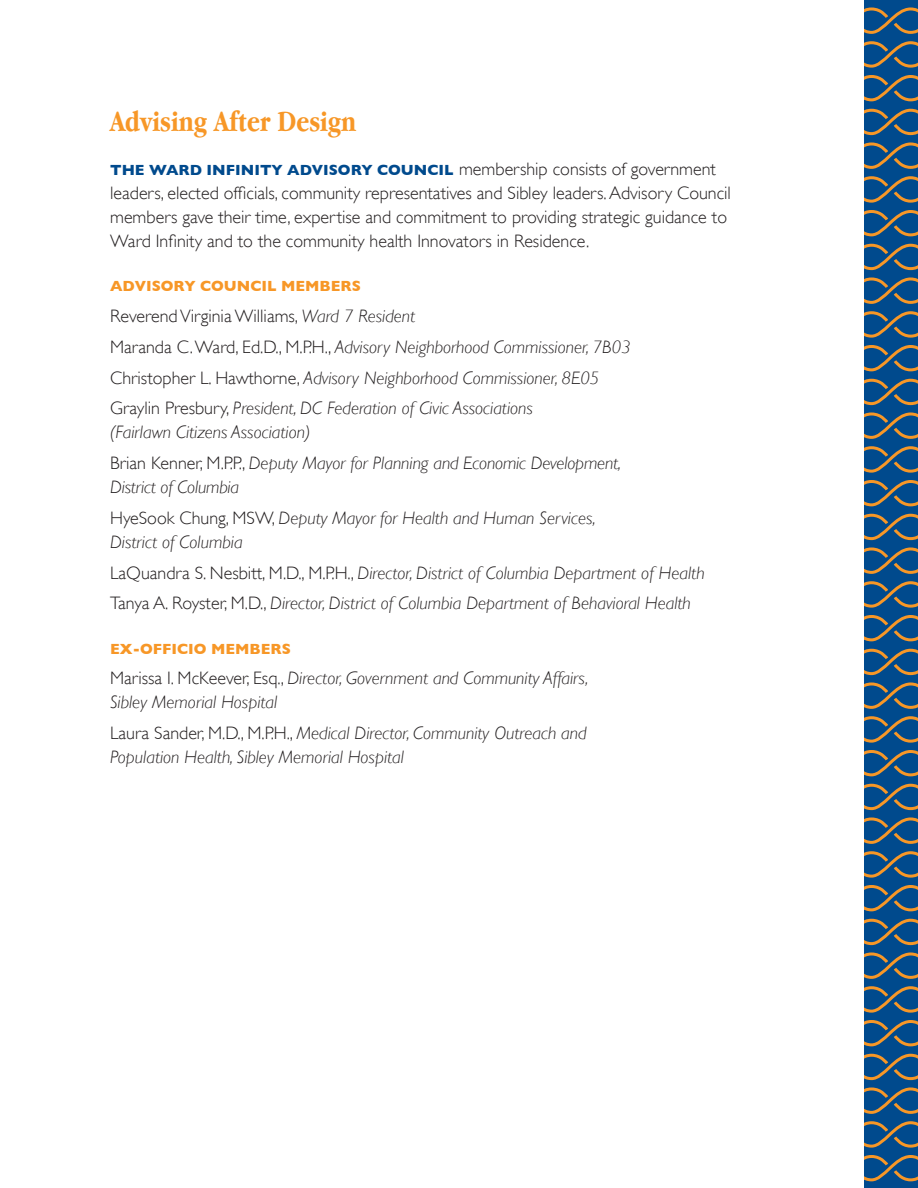
<style>
.page{position:relative;width:918px;height:1188px;background:#fff}
.page>*{position:absolute;margin:0;border:0;box-sizing:border-box;transform-origin:0 0}
.t1{font:700 condensed 30px "Garamond IT Cby BT";color:#f79727}
.t2{font:italic 300 18px/24px "Gill Sans";color:#231f20}
.t3{font:300 18px/24px "Gill Sans";color:#231f20}
.t4{font:700 15px "Gill Sans";color:#004a8d}
.t5{font:700 15px "Gill Sans";color:#f79727}
.s1{font-weight:300;font-size:18px;color:#231f20}
.s2{font-style:italic}
.s3{font-style:normal}
</style>
<div class="page">
<svg style="left:864px;top:6px;width:54px;height:1177px;background:#2e5879"></svg>
<p class="t1" style="left:110px;top:104px;width:248px">Advising After Design</p>
<p class="t4" style="left:110px;top:161px;width:607px">THE WARD INFINITY ADVISORY COUNCIL <span class="s1">membership consists of government</span></p>
<p class="t3" style="left:110px;top:181px;width:622px">leaders, elected officials, community representatives and Sibley leaders. Advisory Council members gave their time, expertise and commitment to providing strategic guidance to<br>Ward Infinity and to the community health Innovators in Residence.</p>
<p class="t5" style="left:110px;top:278px;width:252px">ADVISORY COUNCIL MEMBERS</p>
<p class="t3" style="left:110px;top:304px;width:307px">Reverend Virginia Williams, <span class="s2">Ward 7 Resident</span></p>
<p class="t2" style="left:110px;top:335px;width:522px"><span class="s3">Maranda C. Ward, Ed.D., M.P.H.,</span> Advisory Neighborhood Commissioner, 7B03</p>
<p class="t2" style="left:110px;top:366px;width:491px"><span class="s3">Christopher L. Hawthorne,</span> Advisory Neighborhood Commissioner, 8E05</p>
<p class="t2" style="left:110px;top:396px;width:424px"><span class="s3">Graylin Presbury,</span> President, DC Federation of Civic Associations (Fairlawn Citizens Association)</p>
<p class="t2" style="left:110px;top:451px;width:512px"><span class="s3">Brian Kenner, M.P.P.,</span> Deputy Mayor for Planning and Economic Development,<br>District of Columbia</p>
<p class="t2" style="left:110px;top:506px;width:487px"><span class="s3">HyeSook Chung, MSW,</span> Deputy Mayor for Health and Human Services,<br>District of Columbia</p>
<p class="t2" style="left:110px;top:561px;width:596px"><span class="s3">LaQuandra S. Nesbitt, M.D., M.P.H.,</span> Director, District of Columbia Department of Health</p>
<p class="t2" style="left:110px;top:591px;width:582px"><span class="s3">Tanya A. Royster, M.D.,</span> Director, District of Columbia Department of Behavioral Health</p>
<p class="t5" style="left:110px;top:640px;width:182px">EX-OFFICIO MEMBERS</p>
<p class="t2" style="left:110px;top:666px;width:480px"><span class="s3">Marissa I. McKeever, Esq.,</span> Director, Government and Community Affairs,<br>Sibley Memorial Hospital</p>
<p class="t2" style="left:110px;top:721px;width:478px"><span class="s3">Laura Sander, M.D., M.P.H.,</span> Medical Director, Community Outreach and<br>Population Health, Sibley Memorial Hospital</p>
</div>
